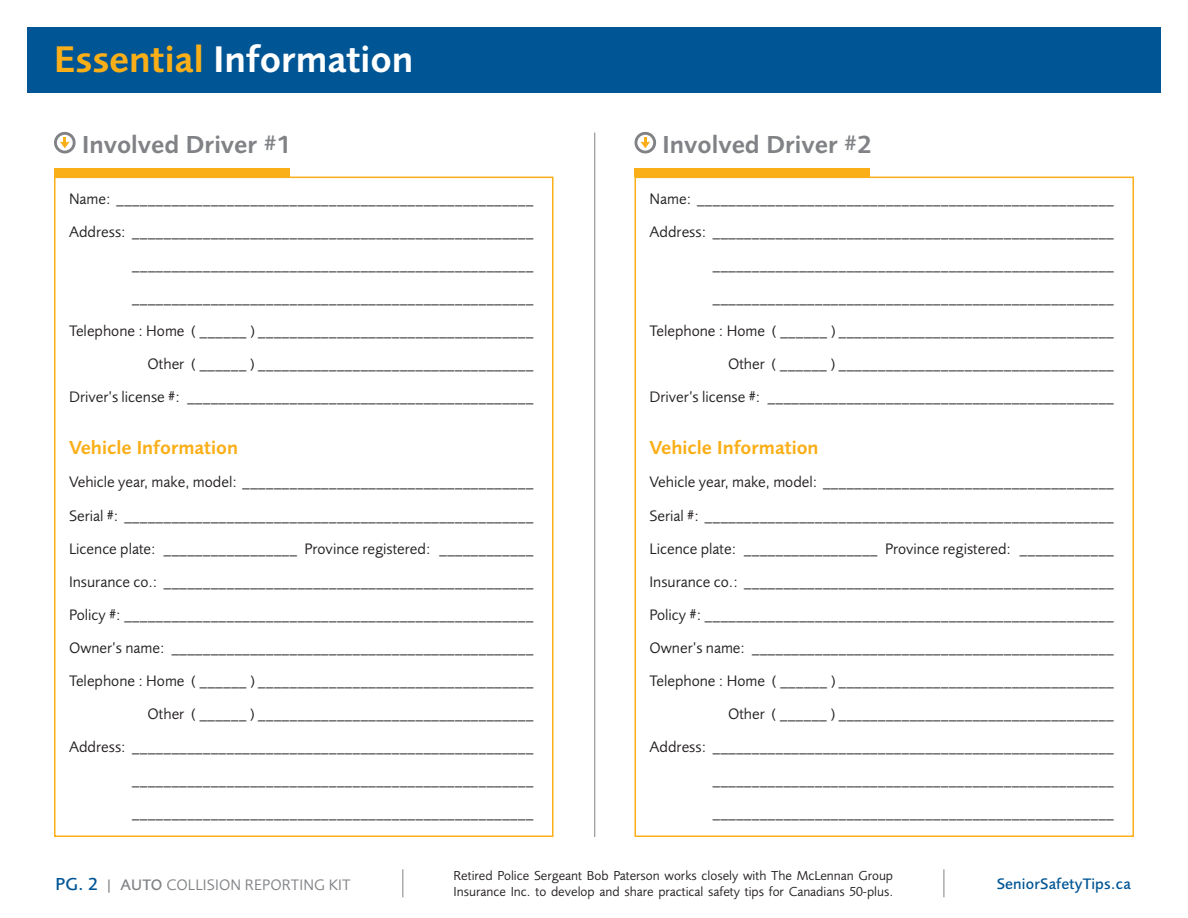
<style>
.page{position:relative;width:1188px;height:918px;background:#fff}
.page>*{position:absolute;margin:0;border:0;box-sizing:border-box;transform-origin:0 0}
.Foundry_Sans_Body_Su{font:600 38.4px "Foundry Sans";color:#fff}
.Foundry_Sans_Body_Su-2{font:600 25.5px "Foundry Sans";color:#808285}
.Foundry_Sans_Body_Su-3{font:600 19.5px "Foundry Sans";color:#faaf18}
.Checkmark_Bullet_Lis{font:15.75px "Foundry Sans";color:#231f20}
.Checkmark_Bullet_Lis-2{font:15.75px "Foundry Sans";letter-spacing:.01em;color:#808285}
.Checkmark_Bullet_Lis-3{font:500 15.75px "Foundry Sans";letter-spacing:.01em;color:#005595}
.Checkmark_Bullet_Lis-4{font:13.5px/16.5px "Foundry Sans";color:#231f20}
.s1{color:#faaf18}
.s2{font-weight:500;font-size:18px;color:#005595}
.s3{font-weight:500}
</style>
<div class="page">
<div style="left:27px;top:27px;width:1134px;height:65px;background:#005595"></div>
<div style="left:54px;top:177px;width:500px;height:660px;border:2px solid #faaf18"></div>
<div style="left:634px;top:177px;width:500px;height:660px;border:2px solid #faaf18"></div>
<svg style="left:54px;top:132px;width:22px;height:21px"></svg>
<svg style="left:635px;top:132px;width:21px;height:21px"></svg>
<div style="left:54px;top:168px;width:235px;height:9px;background:#faaf18"></div>
<div style="left:634px;top:168px;width:236px;height:9px;background:#faaf18"></div>
<hr style="left:594px;top:133px;width:1px;height:704px;background:#808285">
<svg style="left:403px;top:869px;width:1px;height:28px"></svg>
<svg style="left:944px;top:869px;width:1px;height:28px"></svg>
<p class="Foundry_Sans_Body_Su" style="left:54px;top:37px;width:361px"><span class="s1">Essential</span> Information</p>
<p class="Foundry_Sans_Body_Su-2" style="left:82px;top:130px;width:211px">Involved Driver #1</p>
<p class="Foundry_Sans_Body_Su-2" style="left:663px;top:130px;width:211px">Involved Driver #2</p>
<p class="Checkmark_Bullet_Lis" style="left:69px;top:189px;width:466px">Name: _____________________________________________________</p>
<p class="Checkmark_Bullet_Lis" style="left:69px;top:222px;width:466px">Address: ___________________________________________________</p>
<p class="Checkmark_Bullet_Lis" style="left:132px;top:255px;width:403px">___________________________________________________</p>
<p class="Checkmark_Bullet_Lis" style="left:132px;top:288px;width:403px">___________________________________________________</p>
<p class="Checkmark_Bullet_Lis" style="left:69px;top:321px;width:466px">Telephone : Home ( ______ ) ___________________________________</p>
<p class="Checkmark_Bullet_Lis" style="left:148px;top:354px;width:388px">Other ( ______ ) ___________________________________</p>
<p class="Checkmark_Bullet_Lis" style="left:69px;top:387px;width:466px">Driver’s license #: ____________________________________________</p>
<p class="Foundry_Sans_Body_Su-3" style="left:69px;top:437px;width:171px">Vehicle Information</p>
<p class="Checkmark_Bullet_Lis" style="left:69px;top:473px;width:466px">Vehicle year, make, model: _____________________________________</p>
<p class="Checkmark_Bullet_Lis" style="left:69px;top:506px;width:466px">Serial #: ____________________________________________________</p>
<p class="Checkmark_Bullet_Lis" style="left:69px;top:539px;width:466px">Licence plate: _________________ Province registered: ____________</p>
<p class="Checkmark_Bullet_Lis" style="left:69px;top:572px;width:466px">Insurance co.: _______________________________________________</p>
<p class="Checkmark_Bullet_Lis" style="left:69px;top:605px;width:466px">Policy #: ____________________________________________________</p>
<p class="Checkmark_Bullet_Lis" style="left:69px;top:638px;width:466px">Owner’s name: ______________________________________________</p>
<p class="Checkmark_Bullet_Lis" style="left:69px;top:671px;width:466px">Telephone : Home ( ______ ) ___________________________________</p>
<p class="Checkmark_Bullet_Lis" style="left:148px;top:704px;width:388px">Other ( ______ ) ___________________________________</p>
<p class="Checkmark_Bullet_Lis" style="left:69px;top:737px;width:466px">Address: ___________________________________________________</p>
<p class="Checkmark_Bullet_Lis" style="left:132px;top:771px;width:403px">___________________________________________________</p>
<p class="Checkmark_Bullet_Lis" style="left:132px;top:804px;width:403px">___________________________________________________</p>
<p class="Checkmark_Bullet_Lis" style="left:650px;top:189px;width:466px">Name: _____________________________________________________</p>
<p class="Checkmark_Bullet_Lis" style="left:650px;top:222px;width:466px">Address: ___________________________________________________</p>
<p class="Checkmark_Bullet_Lis" style="left:712px;top:255px;width:403px">___________________________________________________</p>
<p class="Checkmark_Bullet_Lis" style="left:712px;top:288px;width:403px">___________________________________________________</p>
<p class="Checkmark_Bullet_Lis" style="left:650px;top:321px;width:466px">Telephone : Home ( ______ ) ___________________________________</p>
<p class="Checkmark_Bullet_Lis" style="left:728px;top:354px;width:388px">Other ( ______ ) ___________________________________</p>
<p class="Checkmark_Bullet_Lis" style="left:650px;top:387px;width:466px">Driver’s license #: ____________________________________________</p>
<p class="Foundry_Sans_Body_Su-3" style="left:650px;top:437px;width:171px">Vehicle Information</p>
<p class="Checkmark_Bullet_Lis" style="left:650px;top:473px;width:466px">Vehicle year, make, model: _____________________________________</p>
<p class="Checkmark_Bullet_Lis" style="left:650px;top:506px;width:466px">Serial #: ____________________________________________________</p>
<p class="Checkmark_Bullet_Lis" style="left:650px;top:539px;width:466px">Licence plate: _________________ Province registered: ____________</p>
<p class="Checkmark_Bullet_Lis" style="left:650px;top:572px;width:466px">Insurance co.: _______________________________________________</p>
<p class="Checkmark_Bullet_Lis" style="left:650px;top:605px;width:466px">Policy #: ____________________________________________________</p>
<p class="Checkmark_Bullet_Lis" style="left:650px;top:638px;width:466px">Owner’s name: ______________________________________________</p>
<p class="Checkmark_Bullet_Lis" style="left:650px;top:671px;width:466px">Telephone : Home ( ______ ) ___________________________________</p>
<p class="Checkmark_Bullet_Lis" style="left:728px;top:704px;width:388px">Other ( ______ ) ___________________________________</p>
<p class="Checkmark_Bullet_Lis" style="left:650px;top:737px;width:466px">Address: ___________________________________________________</p>
<p class="Checkmark_Bullet_Lis" style="left:712px;top:771px;width:403px">___________________________________________________</p>
<p class="Checkmark_Bullet_Lis" style="left:712px;top:804px;width:403px">___________________________________________________</p>
<p class="Checkmark_Bullet_Lis-4" style="left:454px;top:867px;width:441px">Retired Police Sergeant Bob Paterson works closely with The McLennan Group<br>Insurance Inc. to develop and share practical safety tips for Canadians 50-plus.</p>
<p class="Checkmark_Bullet_Lis-2" style="left:56px;top:876px;width:297px"><span class="s2">PG. 2</span> | <span class="s3">AUTO</span> COLLISION REPORTING KIT</p>
<p class="Checkmark_Bullet_Lis-3" style="left:997px;top:875px;width:136px">SeniorSafetyTips.ca</p>
</div>
